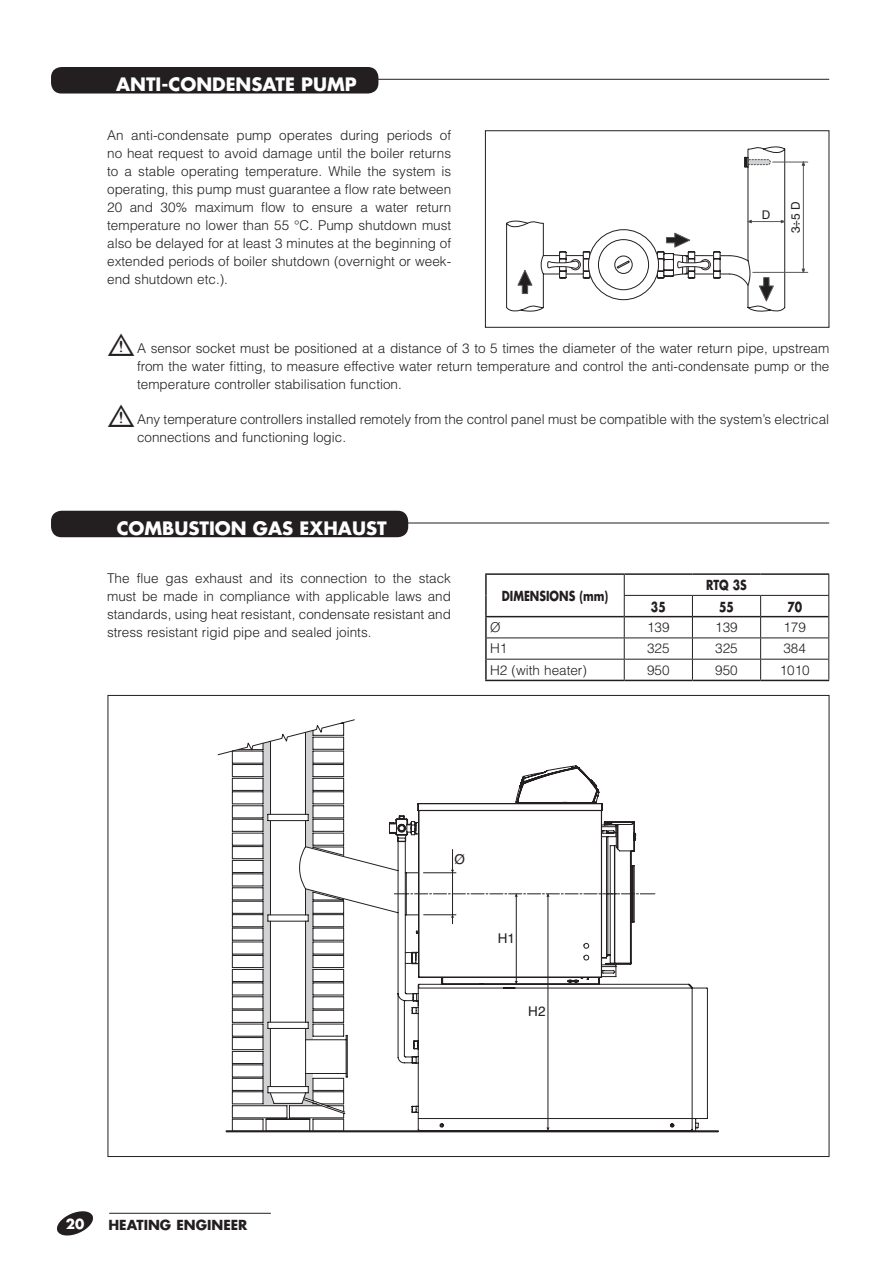
<style>
.page{position:relative;width:893px;height:1263px;background:#fff}
.page>*{position:absolute;margin:0;border:0;box-sizing:border-box;transform-origin:0 0}
.t1{font:700 18px "Futura Std";color:#fff}
.t2{font:300 13.5px/18px "Helvetica LT Std";color:#231f20;text-align:justify}
.t3{font:700 13.5px "Futura Std";color:#231f20;scale:.8 1}
.t4{font:700 13.5px "Futura Std";color:#231f20}
.t5{font:13.5px "Helvetica";color:#231f20}
.t6{font:700 13.5px "Futura Std";color:#fff}
.t7{font:12px "Helvetica";color:#231f20}
.s1{font-family:"Sym PM Normal Normal";font-weight:400;font-size:27px}
</style>
<div class="page">
<svg style="left:57px;top:1211px;width:36px;height:25px"></svg>
<hr style="left:109px;top:1213px;width:162px;height:1px;background:#231f20">
<svg style="left:506px;top:147px;width:279px;height:164px"></svg>
<svg style="left:744px;top:157px;width:27px;height:11px"></svg>
<svg style="left:759px;top:277px;width:15px;height:25px"></svg>
<hr style="left:748px;top:221px;width:36px;height:1px;background:#57585a">
<svg style="left:781px;top:220px;width:5px;height:3px"></svg>
<svg style="left:506px;top:220px;width:246px;height:88px"></svg>
<hr style="left:803px;top:162px;width:1px;height:110px;background:#57585a">
<hr style="left:773px;top:162px;width:35px;height:1px;background:#57585a">
<hr style="left:753px;top:272px;width:55px;height:1px;background:#57585a">
<svg style="left:802px;top:161px;width:3px;height:5px"></svg>
<hr style="left:107px;top:79px;width:722px;height:1px;background:#231f20">
<hr style="left:107px;top:523px;width:722px;height:1px;background:#231f20">
<div style="left:51px;top:67px;width:327px;height:27px;background:#231f20;border-radius:10px"></div>
<div style="left:51px;top:511px;width:357px;height:26px;background:#231f20;border-radius:10px"></div>
<svg style="left:417px;top:832px;width:291px;height:298px"></svg>
<hr style="left:227px;top:1130px;width:491px;height:2px;background:#231f20">
<svg style="left:232px;top:1118px;width:116px;height:13px"></svg>
<svg style="left:218px;top:720px;width:414px;height:398px"></svg>
<svg style="left:416px;top:768px;width:219px;height:210px"></svg>
<svg style="left:515px;top:765px;width:120px;height:132px"></svg>
<hr style="left:485px;top:573px;width:139px;height:2px;background:#231f20">
<hr style="left:485px;top:575px;width:2px;height:20px;background:#231f20">
<hr style="left:485px;top:595px;width:2px;height:21px;background:#231f20">
<hr style="left:624px;top:573px;width:68px;height:2px;background:#231f20">
<hr style="left:692px;top:573px;width:69px;height:2px;background:#231f20">
<hr style="left:761px;top:573px;width:68px;height:2px;background:#231f20">
<hr style="left:485px;top:616px;width:139px;height:1px;background:#231f20">
<hr style="left:485px;top:617px;width:2px;height:21px;background:#231f20">
<hr style="left:625px;top:616px;width:67px;height:1px;background:#231f20">
<hr style="left:693px;top:616px;width:67px;height:1px;background:#231f20">
<hr style="left:761px;top:616px;width:67px;height:1px;background:#231f20">
<hr style="left:485px;top:638px;width:2px;height:21px;background:#231f20">
<hr style="left:485px;top:659px;width:2px;height:21px;background:#231f20">
<hr style="left:485px;top:680px;width:139px;height:1px;background:#231f20">
<hr style="left:624px;top:680px;width:68px;height:1px;background:#231f20">
<hr style="left:692px;top:680px;width:69px;height:1px;background:#231f20">
<hr style="left:761px;top:680px;width:68px;height:1px;background:#231f20">
<hr style="left:624px;top:595px;width:68px;height:1px;background:#231f20">
<hr style="left:692px;top:595px;width:69px;height:1px;background:#231f20">
<hr style="left:761px;top:595px;width:68px;height:1px;background:#231f20">
<hr style="left:487px;top:637px;width:137px;height:1px;background:#231f20">
<hr style="left:624px;top:637px;width:68px;height:1px;background:#231f20">
<hr style="left:692px;top:637px;width:69px;height:1px;background:#231f20">
<hr style="left:761px;top:637px;width:68px;height:1px;background:#231f20">
<hr style="left:487px;top:659px;width:137px;height:1px;background:#231f20">
<hr style="left:624px;top:659px;width:68px;height:1px;background:#231f20">
<svg style="left:624px;top:575px;width:1px;height:105px"></svg>
<hr style="left:692px;top:659px;width:69px;height:1px;background:#231f20">
<svg style="left:692px;top:596px;width:1px;height:84px"></svg>
<hr style="left:761px;top:659px;width:68px;height:1px;background:#231f20">
<svg style="left:760px;top:596px;width:1px;height:84px"></svg>
<svg style="left:828px;top:575px;width:1px;height:105px"></svg>
<h1 class="t1" style="left:116px;top:72px;width:242px">ANTI-CONDENSATE PUMP</h1>
<p class="t2" style="left:107px;top:126px;width:346px">An anti-condensate pump operates during periods of no heat request to avoid damage until the boiler returns to a stable operating temperature. While the system is operating, this pump must guarantee a flow rate between 20 and 30% maximum flow to ensure a water return temperature no lower than 55 °C. Pump shutdown must also be delayed for at least 3 minutes at the beginning of extended periods of boiler shutdown (overnight or week&shy;end shutdown etc.).</p>
<p class="t7" style="left:762px;top:205px;width:10px">D</p>
<p class="t7" style="left:785px;top:233px;width:33px;rotate:-90deg">3÷5 D</p>
<p class="t2" style="left:137px;top:339px;width:694px;text-indent:-30px"><span class="s1">b</span> A sensor socket must be positioned at a distance of 3 to 5 times the diameter of the water return pipe, upstream from the water fitting, to measure effective water return temperature and control the anti-condensate pump or the temperature controller stabilisation function.</p>
<p class="t2" style="left:137px;top:410px;width:694px;text-indent:-30px"><span class="s1">b</span> Any temperature controllers installed remotely from the control panel must be compatible with the system’s electrical connections and functioning logic.</p>
<h1 class="t1" style="left:117px;top:516px;width:272px">COMBUSTION GAS EXHAUST</h1>
<p class="t2" style="left:107px;top:569px;width:345px">The flue gas exhaust and its connection to the stack must be made in compliance with applicable laws and standards, using heat resistant, condensate resistant and stress resistant rigid pipe and sealed joints.</p>
<p class="t3" style="left:502px;top:587px;width:135px">DIMENSIONS (mm)</p>
<p class="t3" style="left:706px;top:576px;width:53px">RTQ 3S</p>
<p class="t3" style="left:651px;top:597px;width:20px">35</p>
<p class="t3" style="left:719px;top:597px;width:20px">55</p>
<p class="t3" style="left:787px;top:597px;width:20px">70</p>
<p class="t2" style="left:490px;top:618px;width:12px">Ø</p>
<p class="t2" style="left:647px;top:618px;width:24px">139</p>
<p class="t2" style="left:715px;top:618px;width:24px">139</p>
<p class="t2" style="left:783px;top:618px;width:24px">179</p>
<p class="t2" style="left:490px;top:639px;width:19px">H1</p>
<p class="t2" style="left:647px;top:639px;width:24px">325</p>
<p class="t2" style="left:715px;top:639px;width:24px">325</p>
<p class="t2" style="left:783px;top:639px;width:24px">384</p>
<p class="t2" style="left:490px;top:661px;width:98px">H2 (with heater)</p>
<p class="t2" style="left:647px;top:661px;width:24px">950</p>
<p class="t2" style="left:715px;top:661px;width:24px">950</p>
<p class="t2" style="left:780px;top:661px;width:32px">1010</p>
<p class="t5" style="left:455px;top:847px;width:12px">Ø</p>
<p class="t5" style="left:498px;top:927px;width:19px">H1</p>
<p class="t5" style="left:528px;top:1000px;width:19px">H2</p>
<p class="t6" style="left:66px;top:1215px;width:20px">20</p>
<p class="t4" style="left:108px;top:1215px;width:140px">HEATING ENGINEER</p>
</div>
